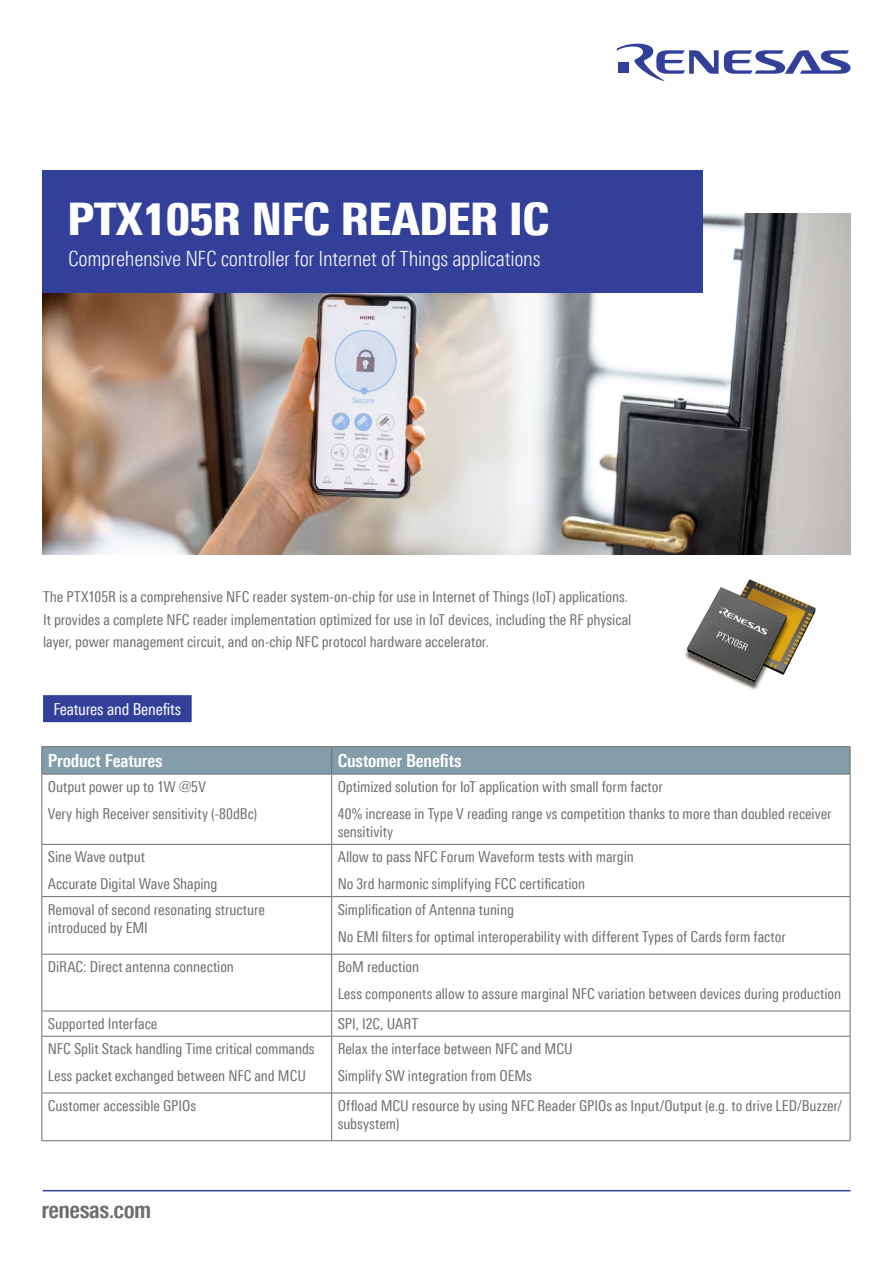
<style>
.page{position:relative;width:893px;height:1263px;background:#fff}
.page>*{position:absolute;margin:0;border:0;box-sizing:border-box;transform-origin:0 0}
.t1{font:900 45px "Linotype Univers 820 Cn";letter-spacing:-.02em;color:#fff}
.t2{font:700 24px "Linotype Univers 620 Cn";letter-spacing:-.02em;color:#6d6e71}
.t3{font:300 21px "Linotype Univers 320 Cn";letter-spacing:-.015em;color:#fff}
.t4{font:700 18px "Linotype Univers 620 Cn";letter-spacing:-.005em;color:#fff}
.t5{font:16.5px "Linotype Univers 420 Cn";letter-spacing:-.01em;color:#fff}
.t6{font:15px/27px "Linotype Univers 420 Cn";letter-spacing:-.005em;color:#6d6e71}
</style>
<div class="page">
<img style="left:43px;top:213px;width:807px;height:342px">
<hr style="left:41px;top:746px;width:291px;height:1px;background:#6d6e71">
<hr style="left:332px;top:746px;width:518px;height:1px;background:#6d6e71">
<svg style="left:41px;top:747px;width:810px;height:27px;background:#839ba8"></svg>
<hr style="left:41px;top:774px;width:291px;height:1px;background:#6d6e71">
<hr style="left:41px;top:774px;width:1px;height:70px;background:#6d6e71">
<hr style="left:332px;top:774px;width:518px;height:1px;background:#6d6e71">
<hr style="left:331px;top:774px;width:1px;height:70px;background:#6d6e71">
<hr style="left:850px;top:774px;width:1px;height:70px;background:#6d6e71">
<hr style="left:41px;top:844px;width:291px;height:1px;background:#6d6e71">
<hr style="left:41px;top:845px;width:1px;height:51px;background:#6d6e71">
<hr style="left:332px;top:844px;width:518px;height:1px;background:#6d6e71">
<hr style="left:331px;top:845px;width:1px;height:51px;background:#6d6e71">
<hr style="left:850px;top:845px;width:1px;height:51px;background:#6d6e71">
<hr style="left:41px;top:896px;width:291px;height:1px;background:#6d6e71">
<hr style="left:41px;top:897px;width:1px;height:57px;background:#6d6e71">
<hr style="left:332px;top:896px;width:518px;height:1px;background:#6d6e71">
<hr style="left:331px;top:897px;width:1px;height:57px;background:#6d6e71">
<hr style="left:850px;top:897px;width:1px;height:57px;background:#6d6e71">
<hr style="left:41px;top:954px;width:291px;height:1px;background:#6d6e71">
<hr style="left:41px;top:954px;width:1px;height:56px;background:#6d6e71">
<hr style="left:332px;top:954px;width:518px;height:1px;background:#6d6e71">
<hr style="left:331px;top:954px;width:1px;height:56px;background:#6d6e71">
<hr style="left:850px;top:954px;width:1px;height:56px;background:#6d6e71">
<hr style="left:41px;top:1010px;width:291px;height:1px;background:#6d6e71">
<svg style="left:41px;top:1011px;width:1px;height:25px"></svg>
<hr style="left:332px;top:1010px;width:518px;height:1px;background:#6d6e71">
<svg style="left:331px;top:1011px;width:1px;height:25px"></svg>
<svg style="left:850px;top:1011px;width:1px;height:25px"></svg>
<hr style="left:41px;top:1036px;width:291px;height:1px;background:#6d6e71">
<hr style="left:41px;top:1036px;width:1px;height:56px;background:#6d6e71">
<hr style="left:332px;top:1036px;width:518px;height:1px;background:#6d6e71">
<hr style="left:331px;top:1036px;width:1px;height:56px;background:#6d6e71">
<hr style="left:850px;top:1036px;width:1px;height:56px;background:#6d6e71">
<hr style="left:41px;top:1092px;width:291px;height:1px;background:#6d6e71">
<hr style="left:41px;top:1093px;width:1px;height:47px;background:#6d6e71">
<hr style="left:332px;top:1092px;width:518px;height:1px;background:#6d6e71">
<hr style="left:331px;top:1093px;width:1px;height:47px;background:#6d6e71">
<hr style="left:850px;top:1093px;width:1px;height:47px;background:#6d6e71">
<hr style="left:41px;top:1140px;width:291px;height:1px;background:#6d6e71">
<hr style="left:332px;top:1140px;width:518px;height:1px;background:#6d6e71">
<img style="left:685px;top:579px;width:131px;height:111px">
<div style="left:43px;top:695px;width:149px;height:27px;background:#32409a"></div>
<div style="left:43px;top:170px;width:660px;height:123px;background:#32409a"></div>
<svg style="left:617px;top:43px;width:233px;height:38px"></svg>
<hr style="left:43px;top:1190px;width:807px;height:1px;background:#32409a">
<h1 class="t1" style="left:67px;top:191px;width:484px">PTX105R NFC READER IC</h1>
<h3 class="t3" style="left:68px;top:247px;width:474px">Comprehensive NFC controller for Internet of Things applications</h3>
<p class="t6" style="left:43px;top:586px;width:590px;line-height:22.5px">The PTX105R is a comprehensive NFC reader system-on-chip for use in Internet of Things (IoT) applications.<br>It provides a complete NFC reader implementation optimized for use in IoT devices, including the RF physical layer, power management circuit, and on-chip NFC protocol hardware accelerator.</p>
<p class="t5" style="left:54px;top:699px;width:129px">Features and Benefits</p>
<p class="t4" style="left:48px;top:750px;width:116px">Product Features</p>
<p class="t4" style="left:338px;top:750px;width:125px">Customer Benefits</p>
<p class="t6" style="left:48px;top:773px;width:211px">Output power up to 1W @5V<br>Very high Receiver sensitivity (-80dBc)</p>
<p class="t6" style="left:338px;top:773px;width:495px">Optimized solution for IoT application with small form factor<br>40% increase in Type V reading range vs competition thanks to more than doubled receiver</p>
<p class="t6" style="left:338px;top:818px;width:57px">sensitivity</p>
<p class="t6" style="left:48px;top:843px;width:171px">Sine Wave output<br>Accurate Digital Wave Shaping</p>
<p class="t6" style="left:338px;top:843px;width:298px">Allow to pass NFC Forum Waveform tests with margin<br>No 3rd harmonic simplifying FCC certification</p>
<p class="t6" style="left:48px;top:900px;width:219px;line-height:18px">Removal of second resonating structure introduced by EMI</p>
<p class="t6" style="left:338px;top:896px;width:450px">Simplification of Antenna tuning<br>No EMI filters for optimal interoperability with different Types of Cards form factor</p>
<p class="t6" style="left:48px;top:953px;width:188px">DiRAC: Direct antenna connection</p>
<p class="t6" style="left:338px;top:953px;width:505px">BoM reduction<br>Less components allow to assure marginal NFC variation between devices during production</p>
<p class="t6" style="left:48px;top:1010px;width:111px">Supported Interface</p>
<p class="t6" style="left:338px;top:1010px;width:82px">SPI, I2C, UART</p>
<p class="t6" style="left:48px;top:1035px;width:268px">NFC Split Stack handling Time critical commands<br>Less packet exchanged between NFC and MCU</p>
<p class="t6" style="left:338px;top:1035px;width:236px">Relax the interface between NFC and MCU<br>Simplify SW integration from OEMs</p>
<p class="t6" style="left:48px;top:1092px;width:150px">Customer accessible GPIOs</p>
<p class="t6" style="left:338px;top:1096px;width:506px;line-height:18px">Offload MCU resource by using NFC Reader GPIOs as Input/Output (e.g. to drive LED/Buzzer/ subsystem)</p>
<h2 class="t2" style="left:41px;top:1195px;width:111px">renesas.com</h2>
</div>
